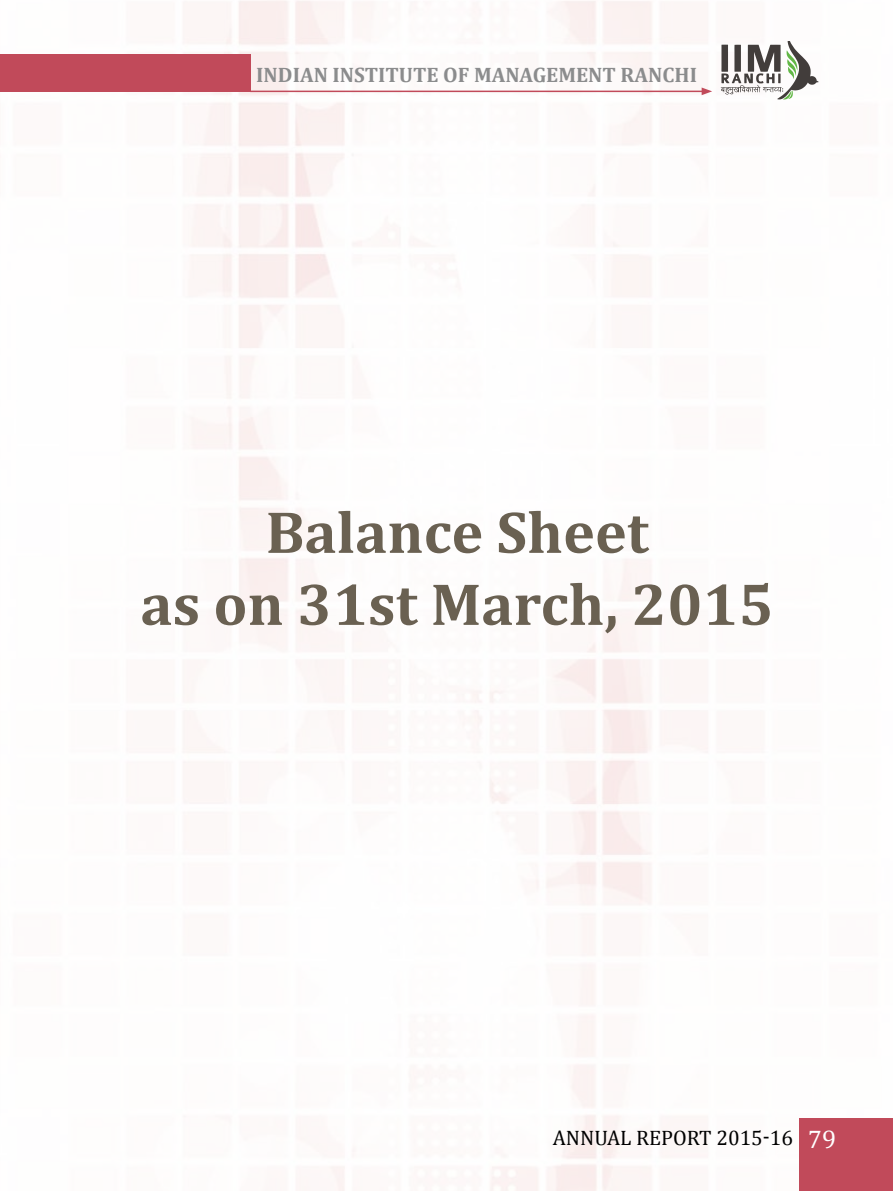
<style>
.page{position:relative;width:893px;height:1191px;background:#fff}
.page>*{position:absolute;margin:0;border:0;box-sizing:border-box;transform-origin:0 0}
.t1{font:700 60px/72px "Cambria";color:#6a6152;text-align:center}
.t2{font:700 21px "Cambria";color:#8b8c8d}
.t3{font:21px "Cambria";color:#000}
.s1{font-size:25.5px;color:#fff}
</style>
<div class="page">
<img style="left:183px;top:0;width:538px;height:1191px">
<div style="left:799px;top:1118px;width:94px;height:73px;background:#c14a5a"></div>
<svg style="left:721px;top:41px;width:98px;height:59px"></svg>
<div style="left:0;top:54px;width:250px;height:38px;background:#c14a5a"></div>
<hr style="left:250px;top:91px;width:454px;height:1px;background:#c14a5a">
<svg style="left:702px;top:87px;width:10px;height:8px"></svg>
<p class="t2" style="left:256px;top:62px;width:442px">INDIAN INSTITUTE OF MANAGEMENT RANCHI</p>
<h1 class="t1" style="left:141px;top:495px;width:635px">Balance Sheet<br>as on 31st March, 2015</h1>
<p class="t3" style="left:553px;top:1125px;width:285px">ANNUAL REPORT 2015-16 <span class="s1">79</span></p>
</div>
